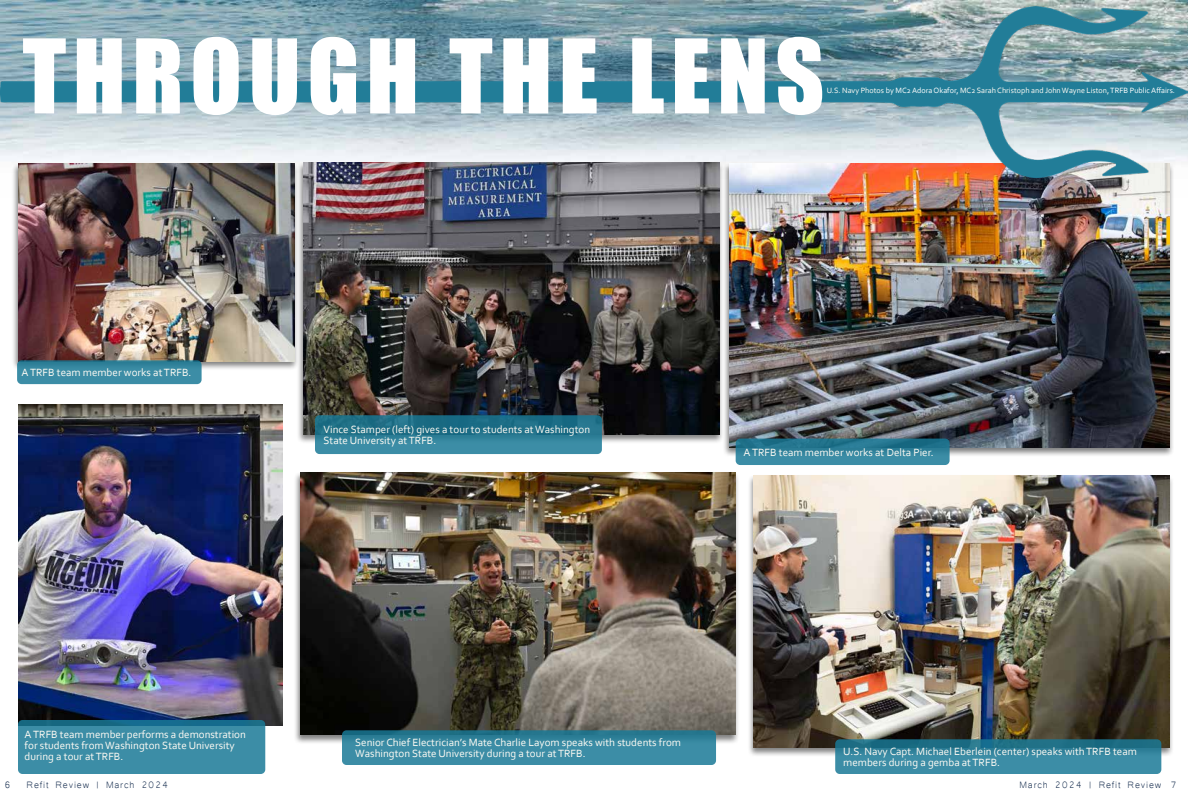
<style>
.page{position:relative;width:1188px;height:792px;background:#fff}
.page>*{position:absolute;margin:0;border:0;box-sizing:border-box;transform-origin:0 0}
.t1{font:95px "Impact";letter-spacing:.07em;color:#fff}
.t2{font:12px "Microsoft Yi Baiti";letter-spacing:.07em;color:#11294b}
.t3{font:11px/11px "Corbel";color:#fffbf4}
.t4{font:8px "Corbel";color:#fffbf4}
.s1{color:#fff}
</style>
<div class="page">
<img style="left:18px;top:405px;width:265px;height:321px">
<img style="left:0;top:0;width:1188px;height:6px">
<div style="left:11px;top:162px;width:288px;height:209px;background:#000;opacity:.5"></div>
<img style="left:18px;top:177px;width:276px;height:184px">
<div style="left:294px;top:471px;width:446px;height:274px;background:#000;opacity:.5"></div>
<img style="left:300px;top:472px;width:436px;height:263px">
<div style="left:747px;top:474px;width:427px;height:283px;background:#000;opacity:.5"></div>
<img style="left:754px;top:475px;width:416px;height:272px">
<div style="left:296px;top:162px;width:428px;height:282px;background:#000;opacity:.5"></div>
<img style="left:303px;top:177px;width:417px;height:257px">
<div style="left:723px;top:162px;width:451px;height:295px;background:#000;opacity:.5"></div>
<img style="left:729px;top:177px;width:441px;height:270px">
<img style="left:0;top:6px;width:1188px;height:171px">
<div style="left:17px;top:360px;width:185px;height:24px;background:linear-gradient(to bottom,#2f8199,#4091aa);border-radius:4px"></div>
<svg style="left:18px;top:720px;width:247px;height:54px;background:#3789a2"></svg>
<svg style="left:315px;top:415px;width:287px;height:39px;background:#2a7a93"></svg>
<svg style="left:736px;top:439px;width:214px;height:26px;background:#2f8099"></svg>
<svg style="left:835px;top:739px;width:326px;height:35px;background:#32829a"></svg>
<svg style="left:342px;top:730px;width:374px;height:35px;background:#35869e"></svg>
<h1 class="t1" style="left:22px;top:3px;width:803px">THROUGH THE LENS</h1>
<p class="t4" style="left:827px;top:85px;width:350px">U.S. Navy Photos <span class="s1">by MC2 Adora Okafor,</span> MC2 Sarah Christoph and John Wayne Liston, <span class="s1">TRFB Public Affairs.</span></p>
<p class="t3" style="left:22px;top:367px;width:171px">A TRFB team member works at TRFB.</p>
<p class="t3" style="left:323px;top:423px;width:268px">Vince Stamper (left) gives a tour to students at Washington<br>State University at TRFB.</p>
<p class="t3" style="left:744px;top:446px;width:192px">A TRFB team member works at Delta Pier.</p>
<p class="t3" style="left:25px;top:729px;width:223px">A TRFB team member performs a demonstration for students from Washington State University during a tour at TRFB.</p>
<p class="t3" style="left:355px;top:736px;width:327px">Senior Chief Electrician’s Mate Charlie Layom speaks with students from<br>Washington State University during a tour at TRFB.</p>
<p class="t3" style="left:843px;top:746px;width:295px">U.S. Navy Capt. Michael Eberlein (center) speaks with TRFB team members during a gemba at TRFB.</p>
<p class="t2" style="left:4px;top:777px;width:8px">6</p>
<p class="t2" style="left:27px;top:777px;width:143px">Refit Review | March 2024</p>
<p class="t2" style="left:1020px;top:777px;width:158px">March 2024 | Refit Review 7</p>
</div>
